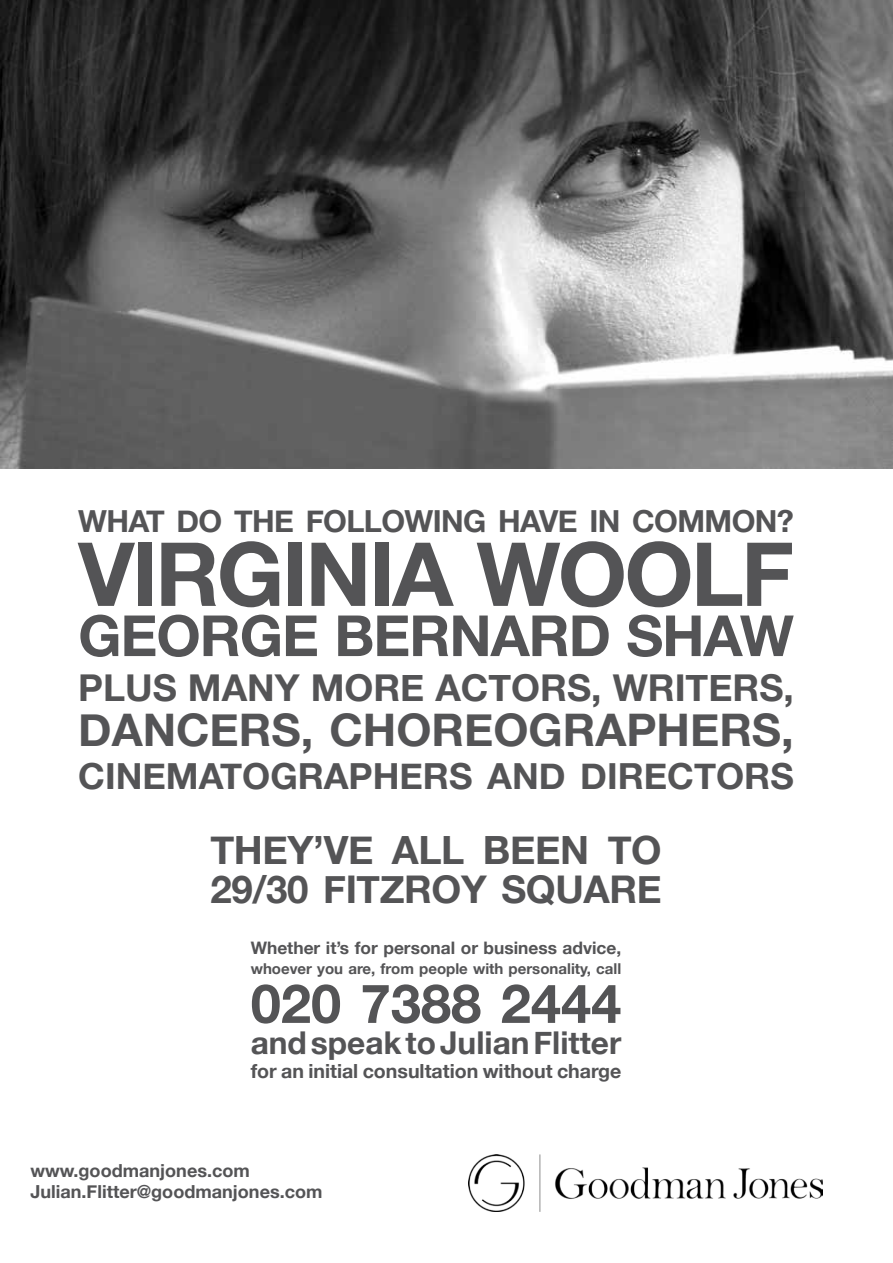
<style>
.page{position:relative;width:893px;height:1263px;background:#fff}
.page>*{position:absolute;margin:0;border:0;box-sizing:border-box;transform-origin:0 0}
.t1{font:700 88.5px "Helvetica Neue";letter-spacing:-.03em;color:#545456}
.t2{font:700 56.7px "Helvetica Neue";letter-spacing:-.02em;color:#545456}
.t3{font:700 53.85px "Helvetica Neue";color:#545456}
.t4{font:700 44.85px "Helvetica Neue";color:#545456}
.t5{font:700 38.85px "Helvetica Neue";letter-spacing:-.01em;color:#545456}
.t6{font:700 38.1px "Helvetica Neue";letter-spacing:-.01em;color:#545456}
.t7{font:700 36.9px "Helvetica Neue";color:#545456}
.t8{font:700 35.85px "Helvetica Neue";color:#545456}
.t9{font:700 31.5px "Helvetica Neue";color:#545456}
.t10{font:700 30.3px "Helvetica Neue";letter-spacing:-.02em;color:#545456}
.t11{font:700 19.5px "Helvetica Neue";color:#545456}
.t12{font:700 18px/21.6px "Helvetica Neue";color:#545456}
.t13{font:700 17.25px "Helvetica Neue";color:#545456}
.t14{font:700 15px "Helvetica Neue";color:#545456}
</style>
<div class="page">
<img style="left:0;top:0;width:893px;height:468px">
<img style="left:468px;top:1154px;width:355px;height:57px">
<h3 class="t10" style="left:78px;top:502px;width:717px">WHAT DO THE FOLLOWING HAVE IN COMMON?</h3>
<h1 class="t1" style="left:78px;top:520px;width:717px">VIRGINIA WOOLF</h1>
<h2 class="t2" style="left:78px;top:601px;width:717px">GEORGE BERNARD SHAW</h2>
<h3 class="t7" style="left:78px;top:665px;width:717px">PLUS MANY MORE ACTORS, WRITERS,</h3>
<h3 class="t4" style="left:78px;top:702px;width:717px">DANCERS, CHOREOGRAPHERS,</h3>
<h3 class="t8" style="left:78px;top:754px;width:717px">CINEMATOGRAPHERS AND DIRECTORS</h3>
<h3 class="t5" style="left:210px;top:826px;width:453px">THEY’VE ALL BEEN TO</h3>
<h3 class="t6" style="left:210px;top:866px;width:453px">29/30 FITZROY SQUARE</h3>
<p class="t13" style="left:251px;top:937px;width:372px">Whether it’s for personal or business advice,</p>
<p class="t14" style="left:251px;top:959px;width:372px">whoever you are, from people with personality, call</p>
<h3 class="t3" style="left:251px;top:970px;width:372px">020 7388 2444</h3>
<h3 class="t9" style="left:251px;top:1023px;width:372px">and speak to Julian Flitter</h3>
<p class="t11" style="left:251px;top:1059px;width:372px">for an initial consultation without charge</p>
<p class="t12" style="left:30px;top:1159px;width:294px">www.goodmanjones.com<br>Julian.Flitter@goodmanjones.com</p>
</div>
